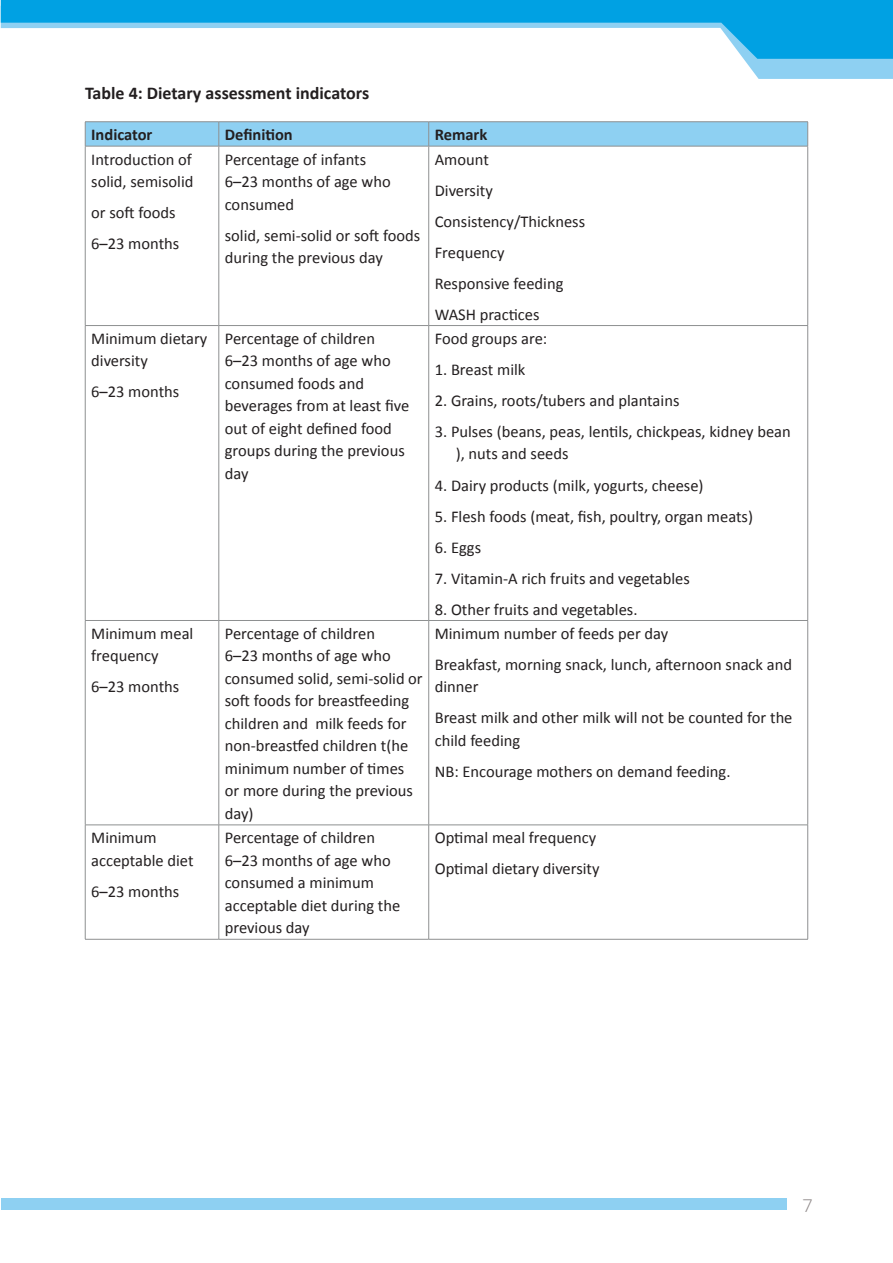
<style>
.page{position:relative;width:893px;height:1263px;background:#fff}
.page>*{position:absolute;margin:0;border:0;box-sizing:border-box;transform-origin:0 0}
.t1{font:700 18px "Calibri";color:#231f20}
.t2{font:300 18px "Alright Sans";color:#908a8a}
.t3{font:16.5px/22.5px "Calibri";color:#231f20}
.t4{font:700 16.5px "Calibri";color:#231f20}
</style>
<div class="page">
<div style="left:1px;top:1198px;width:786px;height:12px;background:#8ed0f2"></div>
<div style="left:744px;top:59px;width:149px;height:20px;background:#8ed0f2"></div>
<svg style="left:1px;top:0;width:892px;height:59px"></svg>
<hr style="left:85px;top:121px;width:134px;height:1px;background:#8e9091">
<hr style="left:219px;top:121px;width:210px;height:1px;background:#8e9091">
<hr style="left:429px;top:121px;width:379px;height:1px;background:#8e9091">
<svg style="left:85px;top:122px;width:723px;height:24px;background:#8ecdee"></svg>
<hr style="left:85px;top:146px;width:134px;height:1px;background:#8e9091">
<hr style="left:85px;top:146px;width:1px;height:179px;background:#8e9091">
<hr style="left:219px;top:146px;width:210px;height:1px;background:#8e9091">
<hr style="left:219px;top:146px;width:1px;height:179px;background:#8e9091">
<hr style="left:429px;top:146px;width:379px;height:1px;background:#8e9091">
<hr style="left:428px;top:146px;width:1px;height:179px;background:#8e9091">
<hr style="left:807px;top:146px;width:1px;height:179px;background:#8e9091">
<hr style="left:85px;top:325px;width:134px;height:1px;background:#8e9091">
<hr style="left:85px;top:326px;width:1px;height:294px;background:#8e9091">
<hr style="left:219px;top:325px;width:210px;height:1px;background:#8e9091">
<hr style="left:219px;top:326px;width:1px;height:294px;background:#8e9091">
<hr style="left:429px;top:325px;width:379px;height:1px;background:#8e9091">
<hr style="left:428px;top:326px;width:1px;height:294px;background:#8e9091">
<hr style="left:807px;top:326px;width:1px;height:294px;background:#8e9091">
<hr style="left:85px;top:620px;width:134px;height:1px;background:#8e9091">
<hr style="left:85px;top:621px;width:1px;height:204px;background:#8e9091">
<hr style="left:219px;top:620px;width:210px;height:1px;background:#8e9091">
<hr style="left:219px;top:621px;width:1px;height:204px;background:#8e9091">
<hr style="left:429px;top:620px;width:379px;height:1px;background:#8e9091">
<hr style="left:428px;top:621px;width:1px;height:204px;background:#8e9091">
<hr style="left:807px;top:621px;width:1px;height:204px;background:#8e9091">
<hr style="left:85px;top:825px;width:134px;height:1px;background:#8e9091">
<hr style="left:85px;top:825px;width:1px;height:114px;background:#8e9091">
<hr style="left:219px;top:825px;width:210px;height:1px;background:#8e9091">
<hr style="left:219px;top:825px;width:1px;height:114px;background:#8e9091">
<hr style="left:429px;top:825px;width:379px;height:1px;background:#8e9091">
<hr style="left:428px;top:825px;width:1px;height:114px;background:#8e9091">
<hr style="left:807px;top:825px;width:1px;height:114px;background:#8e9091">
<hr style="left:85px;top:939px;width:134px;height:1px;background:#8e9091">
<hr style="left:219px;top:939px;width:210px;height:1px;background:#8e9091">
<hr style="left:429px;top:939px;width:379px;height:1px;background:#8e9091">
<p class="t1" style="left:85px;top:80px;width:286px">Table 4: Dietary assessment indicators</p>
<p class="t4" style="left:91px;top:123px;width:63px">Indicator</p>
<p class="t4" style="left:225px;top:123px;width:70px">Definition</p>
<p class="t4" style="left:435px;top:123px;width:54px">Remark</p>
<p class="t3" style="left:91px;top:147px;width:104px">Introduction of solid, semisolid</p>
<p class="t3" style="left:91px;top:197px;width:90px;line-height:31px">or soft foods<br>6–23 months</p>
<p class="t3" style="left:225px;top:147px;width:167px">Percentage of infants<br>6–23 months of age who consumed</p>
<p class="t3" style="left:225px;top:223px;width:197px">solid, semi-solid or soft foods during the previous day</p>
<p class="t3" style="left:435px;top:143px;width:152px;line-height:31px">Amount<br>Diversity<br>Consistency/Thickness<br>Frequency<br>Responsive feeding<br>WASH practices</p>
<p class="t3" style="left:91px;top:327px;width:118px">Minimum dietary diversity</p>
<p class="t3" style="left:91px;top:380px;width:90px">6–23 months</p>
<p class="t3" style="left:225px;top:327px;width:186px">Percentage of children<br>6–23 months of age who consumed foods and beverages from at least five out of eight defined food groups during the previous day</p>
<p class="t3" style="left:435px;top:327px;width:114px">Food groups are:</p>
<p class="t3" style="left:435px;top:358px;width:92px">1. Breast milk</p>
<p class="t3" style="left:435px;top:389px;width:246px">2. Grains, roots/tubers and plantains</p>
<p class="t3" style="left:456px;top:420px;width:337px;text-indent:-21px">3. Pulses (beans, peas, lentils, chickpeas, kidney bean ), nuts and seeds</p>
<p class="t3" style="left:435px;top:473px;width:270px">4. Dairy products (milk, yogurts, cheese)</p>
<p class="t3" style="left:435px;top:504px;width:320px">5. Flesh foods (meat, fish, poultry, organ meats)</p>
<p class="t3" style="left:435px;top:535px;width:48px">6. Eggs</p>
<p class="t3" style="left:435px;top:566px;width:257px">7. Vitamin-A rich fruits and vegetables</p>
<p class="t3" style="left:435px;top:597px;width:204px">8. Other fruits and vegetables.</p>
<p class="t3" style="left:91px;top:622px;width:104px">Minimum meal frequency</p>
<p class="t3" style="left:91px;top:675px;width:90px">6–23 months</p>
<p class="t3" style="left:225px;top:622px;width:199px">Percentage of children<br>6–23 months of age who consumed solid, semi-solid or soft foods for breastfeeding children and milk feeds for non-breastfed children t(he minimum number of times or more during the previous day)</p>
<p class="t3" style="left:435px;top:617px;width:359px;line-height:31px">Minimum number of feeds per day<br>Breakfast, morning snack, lunch, afternoon snack and</p>
<p class="t3" style="left:435px;top:671px;width:359px;line-height:31px">dinner<br>Breast milk and other milk will not be counted for the</p>
<p class="t3" style="left:435px;top:724px;width:297px;line-height:31px">child feeding<br>NB: Encourage mothers on demand feeding.</p>
<p class="t3" style="left:91px;top:826px;width:104px">Minimum acceptable diet</p>
<p class="t3" style="left:91px;top:880px;width:90px">6–23 months</p>
<p class="t3" style="left:225px;top:826px;width:177px">Percentage of children<br>6–23 months of age who consumed a minimum acceptable diet during the previous day</p>
<p class="t3" style="left:435px;top:822px;width:166px;line-height:31px">Optimal meal frequency<br>Optimal dietary diversity</p>
<p class="t2" style="left:802px;top:1190px;width:12px">7</p>
</div>
